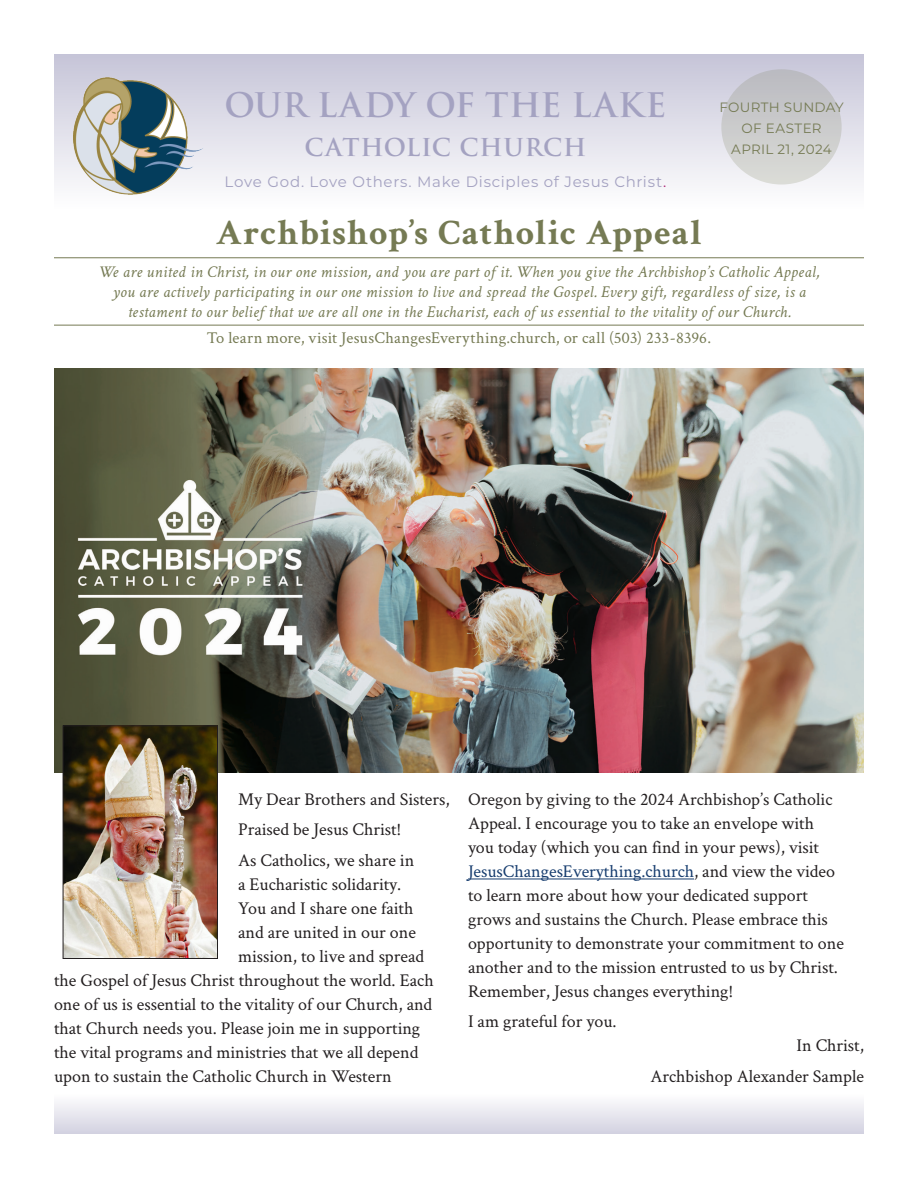
<style>
.page{position:relative;width:918px;height:1188px;background:#fff}
.page>*{position:absolute;margin:0;border:0;box-sizing:border-box;transform-origin:0 0}
.Montserrat_Body_10pt{font:700 36px "Crimson Text";letter-spacing:.02em;color:#757a53}
.t1{font:700 33px "Trajan Pro";letter-spacing:.01em;color:#a4a2c1}
.t2{font:700 24px "Trajan Pro";letter-spacing:.025em;color:#a4a2c1}
.t3{font:18px/24px "Crimson Text";color:#231f20}
.t4{font:italic 16.5px/19.8px "Crimson Text";letter-spacing:.02em;color:#757a53;text-align:center}
.t5{font:16.5px "Crimson Text";letter-spacing:.01em;color:#757a53}
.t6{font:15px "Montserrat";letter-spacing:.045em;color:#a4a2c1}
.t7{font:13.5px "Montserrat";letter-spacing:.02em;color:#757a53}
.s1{color:#ae2775}
.s2{color:#163c6e}
</style>
<div class="page">
<div style="left:54px;top:1094px;width:810px;height:40px;background:linear-gradient(to bottom,#fefefe,#d3d2e1)"></div>
<div style="left:54px;top:54px;width:810px;height:154px;background:linear-gradient(to bottom,#c6c4d8,#fdfdfe)"></div>
<img style="left:74px;top:77px;width:130px;height:117px">
<div style="left:721px;top:69px;width:121px;height:116px;background:linear-gradient(to bottom,#babac0,#dcddd8);border-radius:50%"></div>
<hr style="left:54px;top:257px;width:810px;height:1px;background:#757a53">
<hr style="left:54px;top:325px;width:810px;height:1px;background:#757a53">
<hr style="left:468px;top:879px;width:226px;height:1px;background:#163c6e">
<img style="left:55px;top:368px;width:808px;height:404px">
<img style="left:65px;top:727px;width:151px;height:230px">
<div style="left:63px;top:725px;width:155px;height:234px;border:1px solid #231f20"></div>
<p class="t1" style="left:224px;top:85px;width:444px">OUR LADY OF THE LAKE</p>
<p class="t2" style="left:305px;top:133px;width:283px">CATHOLIC CHURCH</p>
<p class="t6" style="left:225px;top:171px;width:443px">Love God. Love Others. Make Disciples of Jesus Christ<span class="s1">.</span></p>
<p class="t7" style="left:719px;top:98px;width:126px">FOURTH SUNDAY</p>
<p class="t7" style="left:741px;top:119px;width:82px">OF EASTER</p>
<p class="t7" style="left:731px;top:140px;width:102px">APRIL 21, 2024</p>
<p class="Montserrat_Body_10pt" style="left:216px;top:211px;width:487px">Archbishop’s Catholic Appeal</p>
<p class="t4" style="left:99px;top:262px;width:722px">We are united in Christ, in our one mission, and you are part of it. When you give the Archbishop’s Catholic Appeal, you are actively participating in our one mission to live and spread the Gospel. Every gift, regardless of size, is a testament to our belief that we are all one in the Eucharist, each of us essential to the vitality of our Church.</p>
<p class="t5" style="left:207px;top:326px;width:506px">To learn more, visit JesusChangesEverything.church, or call (503) 233-8396.</p>
<p class="t3" style="left:238px;top:786px;width:213px">My Dear Brothers and Sisters,</p>
<p class="t3" style="left:238px;top:817px;width:165px">Praised be Jesus Christ!</p>
<p class="t3" style="left:238px;top:848px;width:178px">As Catholics, we share in</p>
<p class="t3" style="left:238px;top:872px;width:165px">a Eucharistic solidarity.</p>
<p class="t3" style="left:238px;top:896px;width:177px">You and I share one faith</p>
<p class="t3" style="left:238px;top:920px;width:179px">and are united in our one</p>
<p class="t3" style="left:238px;top:944px;width:188px">mission, to live and spread</p>
<p class="t3" style="left:54px;top:968px;width:381px">the Gospel of Jesus Christ throughout the world. Each</p>
<p class="t3" style="left:54px;top:992px;width:380px">one of us is essential to the vitality of our Church, and</p>
<p class="t3" style="left:54px;top:1016px;width:368px">that Church needs you. Please join me in supporting</p>
<p class="t3" style="left:54px;top:1040px;width:366px">the vital programs and ministries that we all depend</p>
<p class="t3" style="left:54px;top:1064px;width:339px">upon to sustain the Catholic Church in Western</p>
<p class="t3" style="left:468px;top:786px;width:377px">Oregon by giving to the 2024 Archbishop’s Catholic Appeal. I encourage you to take an envelope with you today (which you can find in your pews), visit <span class="s2">JesusChangesEverything.church</span>, and view the video to learn more about how your dedicated support grows and sustains the Church. Please embrace this opportunity to demonstrate your commitment to one another and to the mission entrusted to us by Christ.<br>Remember, Jesus changes everything!</p>
<p class="t3" style="left:468px;top:1009px;width:150px">I am grateful for you.</p>
<p class="t3" style="left:797px;top:1033px;width:69px">In Christ,</p>
<p class="t3" style="left:650px;top:1064px;width:215px">Archbishop Alexander Sample</p>
</div>
